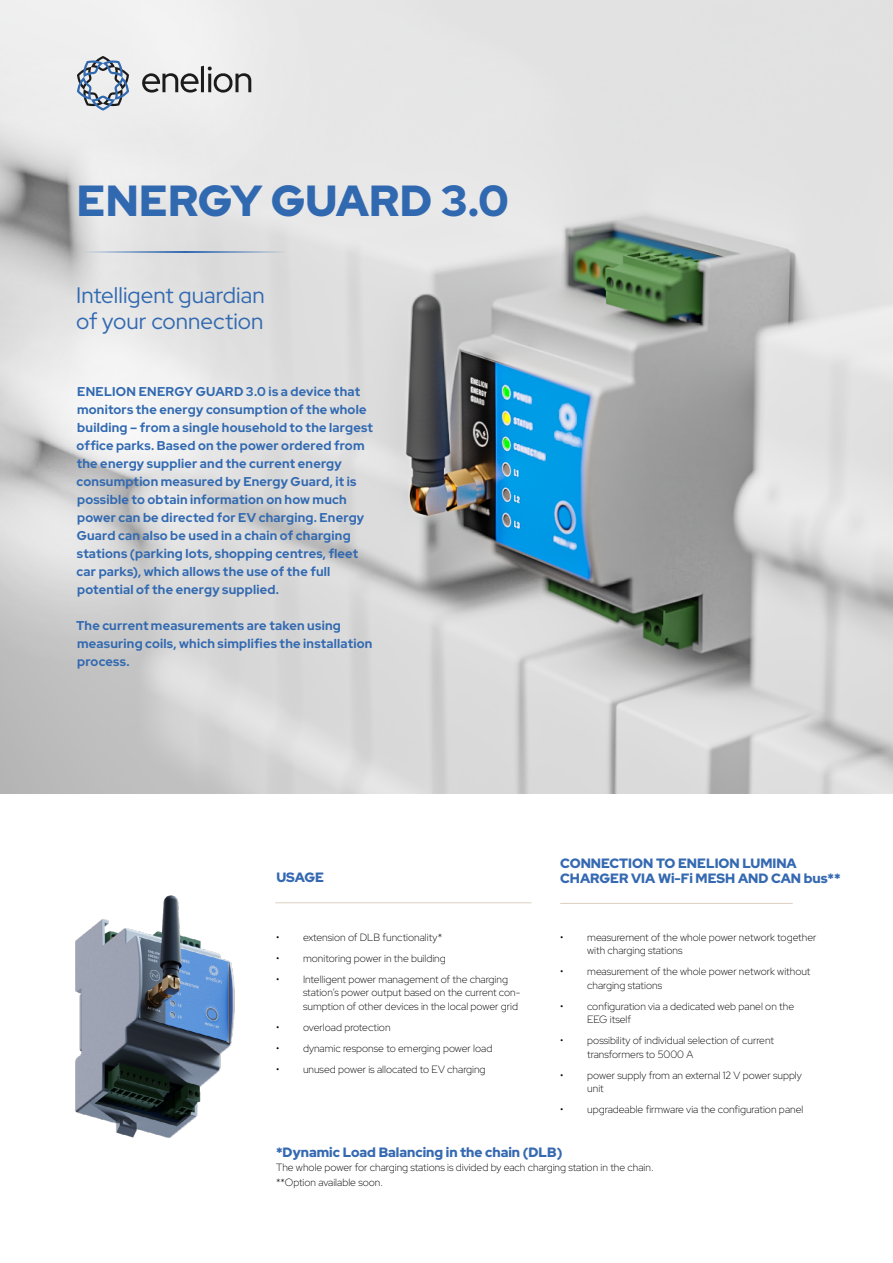
<style>
.page{position:relative;width:893px;height:1263px;background:#fff}
.page>*{position:absolute;margin:0;border:0;box-sizing:border-box;transform-origin:0 0}
.t1{font:900 43.5px "Red Hat Display";letter-spacing:.005em;color:#3169b1}
.t2{font:22.35px/25.7px "Red Hat Display";color:#3169b1}
.t3{font:900 13.5px/15px "Red Hat Display";color:#3569b1}
.t4{font:700 12.75px/18px "Red Hat Display";letter-spacing:.015em;color:#3169b1}
.t5{font:300 10.5px/13.5px "Red Hat Display";color:#000}
</style>
<div class="page">
<img style="left:0;top:0;width:893px;height:793px">
<hr style="left:275px;top:902px;width:256px;height:1px;background:#dbcfc0">
<hr style="left:560px;top:903px;width:233px;height:1px;background:#dbcfc0">
<svg style="left:77px;top:56px;width:52px;height:55px"></svg>
<svg style="left:141px;top:66px;width:110px;height:27px"></svg>
<hr style="left:82px;top:251px;width:204px;height:2px;background:#3169b1">
<img style="left:75px;top:895px;width:160px;height:243px">
<h1 class="t1" style="left:77px;top:172px;width:433px">ENERGY GUARD 3.0</h1>
<h2 class="t2" style="left:76px;top:282px;width:190px">Intelligent guardian of your connection</h2>
<p class="t4" style="left:77px;top:382px;width:298px">ENELION ENERGY GUARD 3.0 is a device that monitors the energy consumption of the whole building – from a single household to the largest office parks. Based on the power ordered from the energy supplier and the current energy consumption measured by Energy Guard, it is possible to obtain information on how much power can be directed for EV charging. Energy Guard can also be used in a chain of charging stations (parking lots, shopping centres, fleet car parks), which allows the use of the full potential of the energy supplied.</p>
<p class="t4" style="left:76px;top:616px;width:298px">The current measurements are taken using measuring coils, which simplifies the installation process.</p>
<p class="t3" style="left:276px;top:869px;width:49px">USAGE</p>
<p class="t5" style="left:276px;top:930px;width:168px">• extension of DLB functionality*</p>
<p class="t5" style="left:276px;top:951px;width:171px">• monitoring power in the building</p>
<p class="t5" style="left:303px;top:972px;width:219px;text-indent:-27px">• Intelligent power management of the charging station’s power output based on the current con&shy;sumption of other devices in the local power grid</p>
<p class="t5" style="left:276px;top:1020px;width:116px">• overload protection</p>
<p class="t5" style="left:276px;top:1041px;width:218px">• dynamic response to emerging power load</p>
<p class="t5" style="left:276px;top:1062px;width:211px">• unused power is allocated to EV charging</p>
<p class="t3" style="left:560px;top:855px;width:282px">CONNECTION TO ENELION LUMINA<br>CHARGER VIA Wi-Fi MESH AND CAN bus**</p>
<p class="t5" style="left:587px;top:930px;width:231px;text-indent:-27px">• measurement of the whole power network together with charging stations</p>
<p class="t5" style="left:587px;top:965px;width:225px;text-indent:-27px">• measurement of the whole power network without charging stations</p>
<p class="t5" style="left:587px;top:999px;width:208px;text-indent:-27px">• configuration via a dedicated web panel on the<br>EEG itself</p>
<p class="t5" style="left:587px;top:1034px;width:188px;text-indent:-27px">• possibility of individual selection of current transformers to 5000 A</p>
<p class="t5" style="left:587px;top:1068px;width:216px;text-indent:-27px">• power supply from an external 12 V power supply unit</p>
<p class="t5" style="left:560px;top:1103px;width:245px">• upgradeable firmware via the configuration panel</p>
<p class="t3" style="left:276px;top:1145px;width:288px">*Dynamic Load Balancing in the chain (DLB)</p>
<p class="t5" style="left:276px;top:1159px;width:379px;line-height:14.9px">The whole power for charging stations is divided by each charging station in the chain. **Option available soon.</p>
</div>
